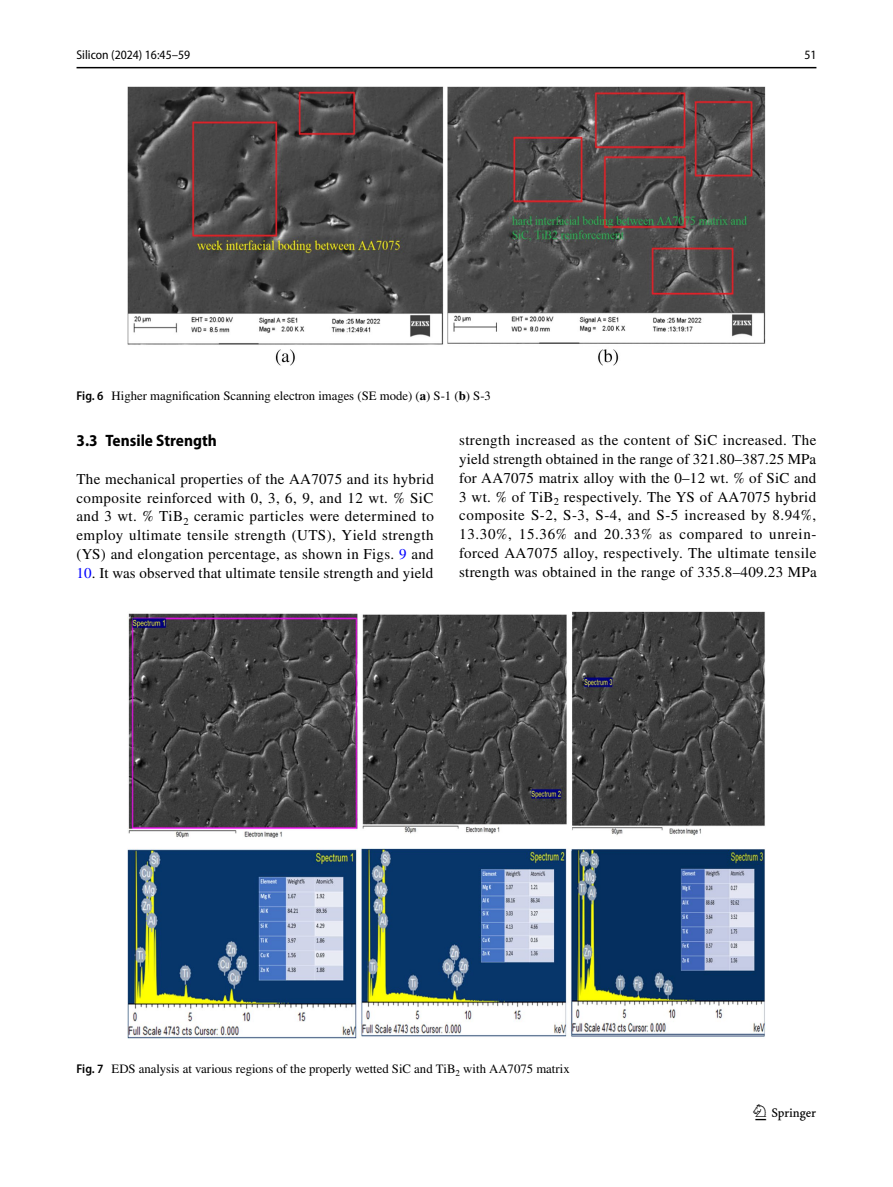
<style>
.page{position:relative;width:893px;height:1187px;background:#fff}
.page>*{position:absolute;margin:0;border:0;box-sizing:border-box;transform-origin:0 0}
.t1{font:22.5px "Springnew Regular 3";color:#000}
.t2{font:700 semi-condensed 16.5px "Myriad Pro";color:#000}
.t3{font:15px/18.8px "STIX";letter-spacing:.02em;color:#000;text-align:justify}
.t4{font:12.75px "STIX";color:#000}
.t5{font:semi-condensed 12.75px "Myriad Pro";color:#000}
.s1{font-family:"Myriad Pro";font-weight:600;font-stretch:semi-condensed}
.s2{font-weight:700}
.s3{color:#00f}
</style>
<div class="page">
<hr style="left:77px;top:67px;width:739px;height:1px;background:#000">
<img style="left:128px;top:87px;width:637px;height:278px">
<img style="left:128px;top:612px;width:637px;height:425px">
<p class="t5" style="left:77px;top:48px;width:115px">Silicon (2024) 16:45–59</p>
<p class="t5" style="left:804px;top:48px;width:14px">51</p>
<p class="t4" style="left:77px;top:387px;width:416px"><span class="s1">Fig. 6</span> Higher magnification Scanning electron images (SE mode) (<span class="s2">a</span>) S-1 (<span class="s2">b</span>) S-3</p>
<p class="t2" style="left:77px;top:431px;width:142px">3.3 Tensile Strength</p>
<p class="t3" style="left:77px;top:470px;width:359px">The mechanical properties of the AA7075 and its hybrid composite reinforced with 0, 3, 6, 9, and 12 wt. % SiC and 3 wt. % TiB<sub>2</sub> ceramic particles were determined to employ ultimate tensile strength (UTS), Yield strength (YS) and elongation percentage, as shown in Figs. <span class="s3">9</span> and</p>
<p class="t3" style="left:77px;top:564px;width:358px"><span class="s3">10</span>. It was observed that ultimate tensile strength and yield</p>
<p class="t3" style="left:459px;top:432px;width:359px">strength increased as the content of SiC increased. The yield strength obtained in the range of 321.80–387.25 MPa for AA7075 matrix alloy with the 0–12 wt. % of SiC and 3 wt. % of TiB<sub>2</sub> respectively. The YS of AA7075 hybrid composite S-2, S-3, S-4, and S-5 increased by 8.94%, 13.30%, 15.36% and 20.33% as compared to unrein&shy;forced AA7075 alloy, respectively. The ultimate tensile strength was obtained in the range of 335.8–409.23 MPa</p>
<p class="t4" style="left:77px;top:1060px;width:495px"><span class="s1">Fig. 7</span> EDS analysis at various regions of the properly wetted SiC and TiB<sub>2</sub> with AA7075 matrix</p>
<h1 class="t1" style="left:755px;top:1104px;width:62px">1 3</h1>
</div>
